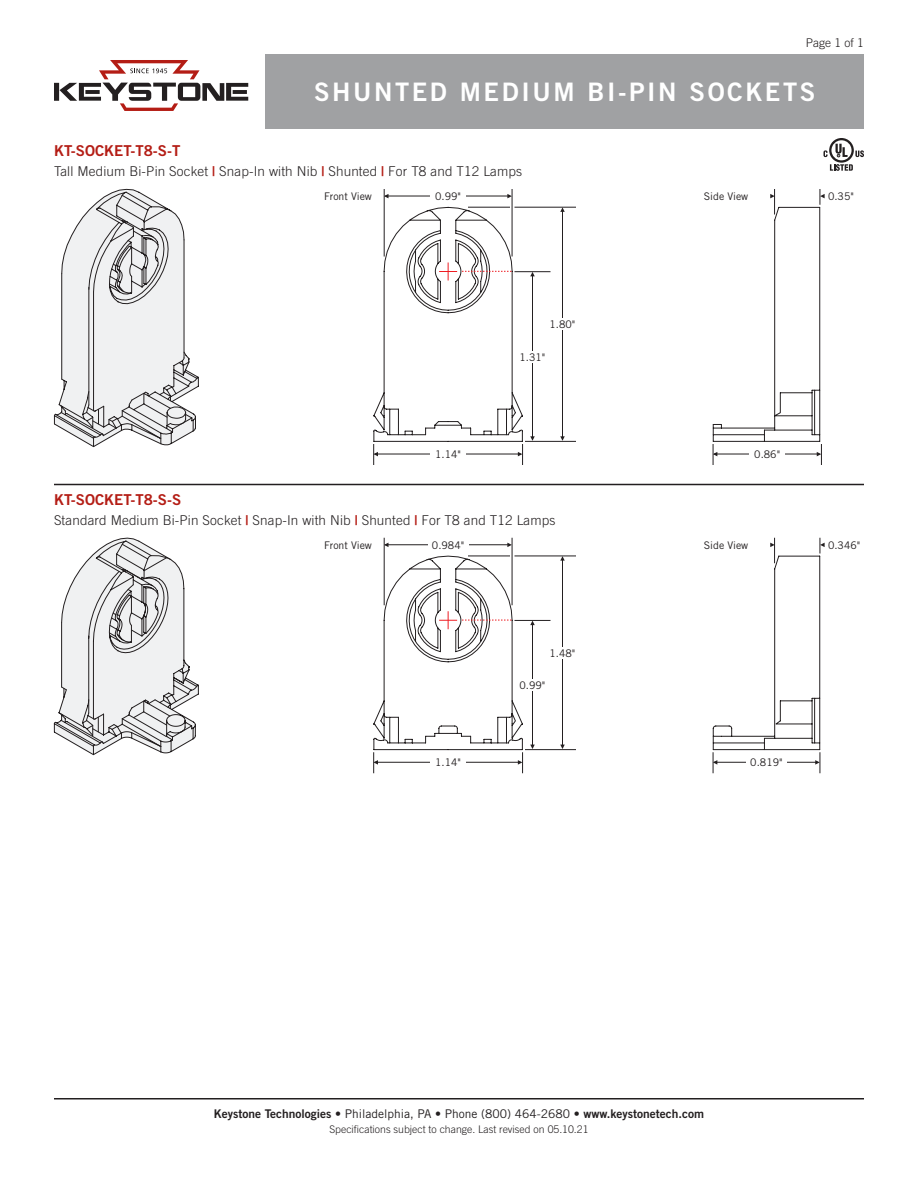
<style>
.page{position:relative;width:918px;height:1188px;background:#fff}
.page>*{position:absolute;margin:0;border:0;box-sizing:border-box;transform-origin:0 0}
.t1{font:25.5px "Trade Gothic Bold Two";letter-spacing:.1em;color:#fff}
.Heading_01{font:15px "Trade Gothic Bold Two";color:#b41d15}
.Text_After_Descripti{font:300 13.5px "Trade Gothic";letter-spacing:.01em;color:#231f20}
.t2{font:12px "Trade Gothic Bold Two";color:#231f20}
.Page{font:300 12px "Trade Gothic";color:#231f20}
.Art_Callout{font:10.5px "Trade Gothic";color:#231f20}
.Rev{font:300 10.5px "Trade Gothic";color:#231f20}
.Art_Callout_Left{font:10.5px "Trade Gothic";color:#231f20}
.s1{font-family:"Trade Gothic Bold Two";font-weight:400;color:#b41d15}
.s2{font-family:"Trade Gothic"}
</style>
<div class="page">
<div style="left:266px;top:54px;width:598px;height:74px;background:#a0a1a3"></div>
<svg style="left:54px;top:60px;width:194px;height:51px"></svg>
<hr style="left:54px;top:1098px;width:810px;height:2px;background:#231f20">
<svg style="left:830px;top:164px;width:23px;height:7px"></svg>
<svg style="left:855px;top:150px;width:9px;height:7px"></svg>
<svg style="left:829px;top:138px;width:25px;height:25px"></svg>
<svg style="left:831px;top:140px;width:21px;height:20px"></svg>
<svg style="left:835px;top:144px;width:13px;height:13px"></svg>
<svg style="left:823px;top:150px;width:5px;height:7px"></svg>
<svg style="left:53px;top:189px;width:146px;height:259px"></svg>
<hr style="left:384px;top:189px;width:1px;height:67px;background:#231f20">
<hr style="left:512px;top:189px;width:1px;height:67px;background:#231f20">
<hr style="left:385px;top:196px;width:125px;height:1px;background:#231f20">
<svg style="left:507px;top:194px;width:5px;height:4px"></svg>
<svg style="left:384px;top:194px;width:4px;height:4px"></svg>
<div style="left:430px;top:189px;width:36px;height:13px;background:#fff"></div>
<hr style="left:525px;top:441px;width:51px;height:1px;background:#231f20">
<svg style="left:560px;top:436px;width:5px;height:5px"></svg>
<svg style="left:530px;top:436px;width:5px;height:5px"></svg>
<hr style="left:514px;top:207px;width:62px;height:1px;background:#231f20">
<hr style="left:514px;top:271px;width:36px;height:1px;background:#231f20">
<svg style="left:560px;top:207px;width:5px;height:5px"></svg>
<svg style="left:530px;top:272px;width:5px;height:4px"></svg>
<hr style="left:562px;top:211px;width:1px;height:226px;background:#231f20">
<hr style="left:532px;top:275px;width:1px;height:164px;background:#231f20">
<div style="left:549px;top:318px;width:27px;height:12px;background:#fff"></div>
<div style="left:519px;top:351px;width:27px;height:12px;background:#fff"></div>
<svg style="left:373px;top:207px;width:150px;height:258px"></svg>
<svg style="left:712px;top:189px;width:113px;height:276px"></svg>
<div style="left:749px;top:447px;width:36px;height:13px;background:#fff"></div>
<hr style="left:54px;top:484px;width:810px;height:1px;background:#231f20">
<svg style="left:53px;top:537px;width:146px;height:219px"></svg>
<hr style="left:384px;top:538px;width:1px;height:67px;background:#231f20">
<hr style="left:512px;top:538px;width:1px;height:67px;background:#231f20">
<hr style="left:385px;top:545px;width:125px;height:1px;background:#231f20">
<svg style="left:507px;top:543px;width:5px;height:4px"></svg>
<svg style="left:384px;top:543px;width:4px;height:4px"></svg>
<div style="left:428px;top:538px;width:40px;height:13px;background:#fff"></div>
<hr style="left:525px;top:749px;width:51px;height:1px;background:#231f20">
<hr style="left:514px;top:556px;width:62px;height:1px;background:#231f20">
<hr style="left:514px;top:620px;width:36px;height:1px;background:#231f20">
<svg style="left:560px;top:556px;width:5px;height:5px"></svg>
<hr style="left:562px;top:559px;width:1px;height:187px;background:#231f20">
<hr style="left:532px;top:624px;width:1px;height:123px;background:#231f20">
<div style="left:549px;top:647px;width:27px;height:12px;background:#fff"></div>
<div style="left:519px;top:679px;width:27px;height:12px;background:#fff"></div>
<svg style="left:373px;top:555px;width:150px;height:218px"></svg>
<svg style="left:712px;top:538px;width:113px;height:235px"></svg>
<div style="left:746px;top:755px;width:41px;height:14px;background:#fff"></div>
<p class="Page" style="left:806px;top:36px;width:60px">Page 1 of 1</p>
<p class="t1" style="left:314px;top:77px;width:503px">SHUNTED MEDIUM BI-PIN SOCKETS</p>
<p class="Heading_01" style="left:54px;top:141px;width:128px">KT-SOCKET-T8-S-T</p>
<p class="Text_After_Descripti" style="left:54px;top:164px;width:470px">Tall Medium Bi-Pin Socket <span class="s1">|</span> Snap-In with Nib <span class="s1">|</span> Shunted <span class="s1">|</span> For T8 and T12 Lamps</p>
<p class="Art_Callout" style="left:435px;top:190px;width:27px">0.99"</p>
<p class="Art_Callout_Left" style="left:324px;top:190px;width:49px">Front View</p>
<p class="Art_Callout" style="left:828px;top:190px;width:27px">0.35"</p>
<p class="Art_Callout_Left" style="left:704px;top:190px;width:46px">Side View</p>
<p class="Art_Callout" style="left:550px;top:318px;width:27px">1.80"</p>
<p class="Art_Callout" style="left:435px;top:448px;width:27px">1.14"</p>
<p class="Art_Callout" style="left:520px;top:351px;width:27px">1.31"</p>
<p class="Art_Callout" style="left:754px;top:448px;width:27px">0.86"</p>
<p class="Heading_01" style="left:54px;top:490px;width:129px">KT-SOCKET-T8-S-S</p>
<p class="Text_After_Descripti" style="left:54px;top:512px;width:503px">Standard Medium Bi-Pin Socket <span class="s1">|</span> Snap-In with Nib <span class="s1">|</span> Shunted <span class="s1">|</span> For T8 and T12 Lamps</p>
<p class="Art_Callout" style="left:432px;top:538px;width:34px">0.984"</p>
<p class="Art_Callout_Left" style="left:324px;top:539px;width:49px">Front View</p>
<p class="Art_Callout" style="left:828px;top:538px;width:34px">0.346"</p>
<p class="Art_Callout_Left" style="left:704px;top:539px;width:46px">Side View</p>
<p class="Art_Callout" style="left:550px;top:647px;width:27px">1.48"</p>
<p class="Art_Callout" style="left:435px;top:756px;width:27px">1.14"</p>
<p class="Art_Callout" style="left:520px;top:679px;width:27px">0.99"</p>
<p class="Art_Callout" style="left:750px;top:756px;width:34px">0.819"</p>
<p class="t2" style="left:214px;top:1106px;width:492px">Keystone Technologies <span class="s2">• Philadelphia, PA • Phone (800) 464-2680 •</span> www.keystonetech.com</p>
<p class="Rev" style="left:329px;top:1123px;width:261px">Specifications subject to change. Last revised on 05.10.21</p>
</div>
